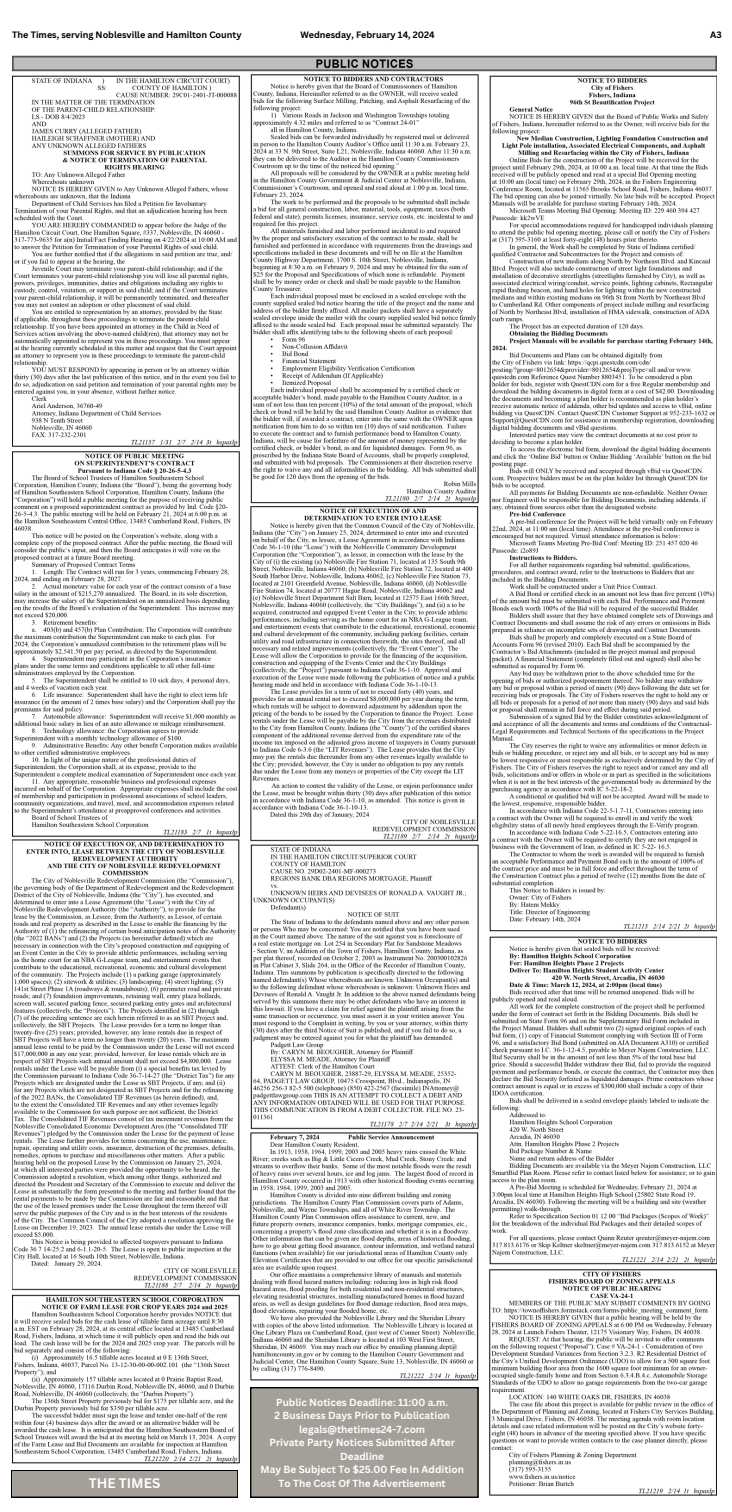
<style>
.page{position:relative;width:732px;height:1512px;background:#fff}
.page>*{position:absolute;margin:0;border:0;box-sizing:border-box;transform-origin:0 0}
.t1{font:700 13.5px "Canva Sans";color:#fff}
.t2{font:700 10px/13.5px "Canva Sans";color:#fff;text-align:center}
.t3{font:700 9px "Canva Sans";color:#000}
</style>
<div class="page">
<img style="left:12px;top:55px;width:704px;height:1442px">
<svg style="left:11px;top:1470px;width:227px;height:27px;background:#9a958f"></svg>
<p class="t3" style="left:12px;top:29px;width:230px">The Times, serving Noblesville and Hamilton County</p>
<h3 class="t3" style="left:300px;top:29px;width:136px">Wednesday, February 14, 2024</h3>
<p class="t3" style="left:709px;top:29px;width:13px">A3</p>
<h2 class="t2" style="left:260px;top:1395px;width:205px">Public Notices Deadline: 11:00 a.m.<br>2 Business Days Prior to Publication legals@thetimes24-7.com<br>Private Party Notices Submitted After<br>Deadline<br>May Be Subject To $25.00 Fee In Addition</h2>
<h1 class="t1" style="left:89px;top:1473px;width:73px">THE TIMES</h1>
<h1 class="t2" style="left:278px;top:1476px;width:168px">To The Cost Of The Advertisement</h1>
</div>
